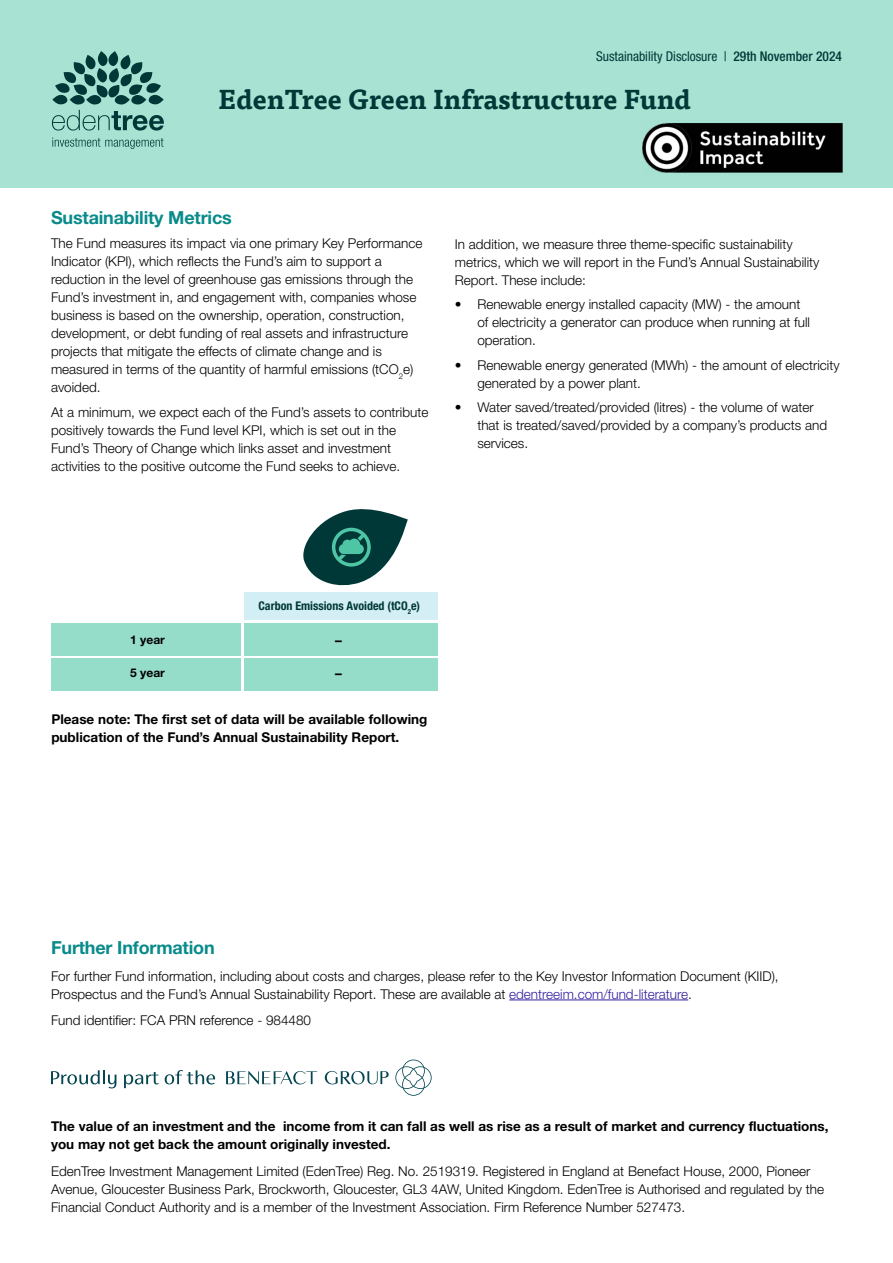
<style>
.page{position:relative;width:893px;height:1263px;background:#fff}
.page>*{position:absolute;margin:0;border:0;box-sizing:border-box;transform-origin:0 0}
.t1{font:700 27px "Tisa Pro";color:#003838}
.t2{font:700 18px "Helvetica Neue LT Pro";letter-spacing:-.01em;color:#088b8a}
.t3{font:300 13.5px/18px "Helvetica Neue LT Pro";color:#000}
.t4{font:700 13.5px/18px "Helvetica Neue LT Pro";color:#000}
.t5{font:condensed 13.5px "Helvetica Neue LT Pro";color:#003838}
.t6{font:700 condensed 12px "Helvetica Neue LT Pro";color:#003838}
.t7{font:700 12px "Helvetica Neue LT Pro";color:#000}
.s1{font-weight:500}
.s2{color:#33209f}
</style>
<div class="page">
<hr style="left:509px;top:999px;width:179px;height:1px;background:#33209f">
<div style="left:0;top:0;width:893px;height:187px;background:#a7e2d2"></div>
<svg style="left:52px;top:51px;width:112px;height:80px"></svg>
<svg style="left:52px;top:138px;width:111px;height:11px"></svg>
<svg style="left:51px;top:1070px;width:65px;height:18px"></svg>
<svg style="left:124px;top:1072px;width:35px;height:16px"></svg>
<svg style="left:165px;top:1070px;width:50px;height:14px"></svg>
<svg style="left:395px;top:1059px;width:37px;height:37px"></svg>
<svg style="left:226px;top:1071px;width:91px;height:13px"></svg>
<svg style="left:325px;top:1071px;width:64px;height:13px"></svg>
<div style="left:244px;top:592px;width:194px;height:28px;background:#d3eef4"></div>
<svg style="left:303px;top:509px;width:105px;height:77px"></svg>
<div style="left:51px;top:623px;width:190px;height:32px;background:#95dcc9"></div>
<div style="left:244px;top:623px;width:194px;height:32px;background:#95dcc9"></div>
<div style="left:51px;top:658px;width:190px;height:33px;background:#95dcc9"></div>
<div style="left:244px;top:658px;width:194px;height:33px;background:#95dcc9"></div>
<img style="left:643px;top:123px;width:200px;height:50px">
<p class="t5" style="left:596px;top:48px;width:247px">Sustainability Disclosure | <span class="s1">29th November 2024</span></p>
<h1 class="t1" style="left:218px;top:77px;width:474px">EdenTree Green Infrastructure Fund</h1>
<h2 class="t2" style="left:51px;top:206px;width:182px">Sustainability Metrics</h2>
<p class="t3" style="left:51px;top:234px;width:373px">The Fund measures its impact via one primary Key Performance Indicator (KPI), which reflects the Fund’s aim to support a reduction in the level of greenhouse gas emissions through the Fund’s investment in, and engagement with, companies whose business is based on the ownership, operation, construction, development, or debt funding of real assets and infrastructure projects that mitigate the effects of climate change and is measured in terms of the quantity of harmful emissions (tCO<sub>2</sub>e) avoided.</p>
<p class="t3" style="left:51px;top:403px;width:379px">At a minimum, we expect each of the Fund’s assets to contribute positively towards the Fund level KPI, which is set out in the Fund’s Theory of Change which links asset and investment activities to the positive outcome the Fund seeks to achieve.</p>
<p class="t3" style="left:455px;top:235px;width:366px">In addition, we measure three theme-specific sustainability metrics, which we will report in the Fund’s Annual Sustainability<br>Report. These include:</p>
<p class="t3" style="left:477px;top:295px;width:334px;text-indent:-23px">• Renewable energy installed capacity (MW) - the amount of electricity a generator can produce when running at full operation.</p>
<p class="t3" style="left:477px;top:355px;width:364px;text-indent:-23px">• Renewable energy generated (MWh) - the amount of electricity generated by a power plant.</p>
<p class="t3" style="left:477px;top:398px;width:351px;text-indent:-23px">• Water saved/treated/provided (litres) - the volume of water that is treated/saved/provided by a company’s products and services.</p>
<p class="t6" style="left:258px;top:598px;width:163px">Carbon Emissions Avoided (tCO<sub>2</sub>e)</p>
<p class="t7" style="left:130px;top:632px;width:36px">1 year</p>
<p class="t4" style="left:335px;top:630px;width:8px">–</p>
<p class="t7" style="left:130px;top:665px;width:36px">5 year</p>
<p class="t4" style="left:335px;top:664px;width:8px">–</p>
<p class="t4" style="left:51px;top:709px;width:378px">Please note: The first set of data will be available following publication of the Fund’s Annual Sustainability Report.</p>
<h2 class="t2" style="left:51px;top:936px;width:165px">Further Information</h2>
<p class="t3" style="left:51px;top:966px;width:729px">For further Fund information, including about costs and charges, please refer to the Key Investor Information Document (KIID),<br>Prospectus and the Fund’s Annual Sustainability Report. These are available at <span class="s2">edentreeim.com/fund-literature</span>.</p>
<p class="t3" style="left:51px;top:1011px;width:262px">Fund identifier: FCA PRN reference - 984480</p>
<p class="t4" style="left:51px;top:1117px;width:779px">The value of an investment and the income from it can fall as well as rise as a result of market and currency fluctuations, you may not get back the amount originally invested.</p>
<p class="t3" style="left:51px;top:1161px;width:774px">EdenTree Investment Management Limited (EdenTree) Reg. No. 2519319. Registered in England at Benefact House, 2000, Pioneer<br>Avenue, Gloucester Business Park, Brockworth, Gloucester, GL3 4AW, United Kingdom. EdenTree is Authorised and regulated by the<br>Financial Conduct Authority and is a member of the Investment Association. Firm Reference Number 527473.</p>
</div>
